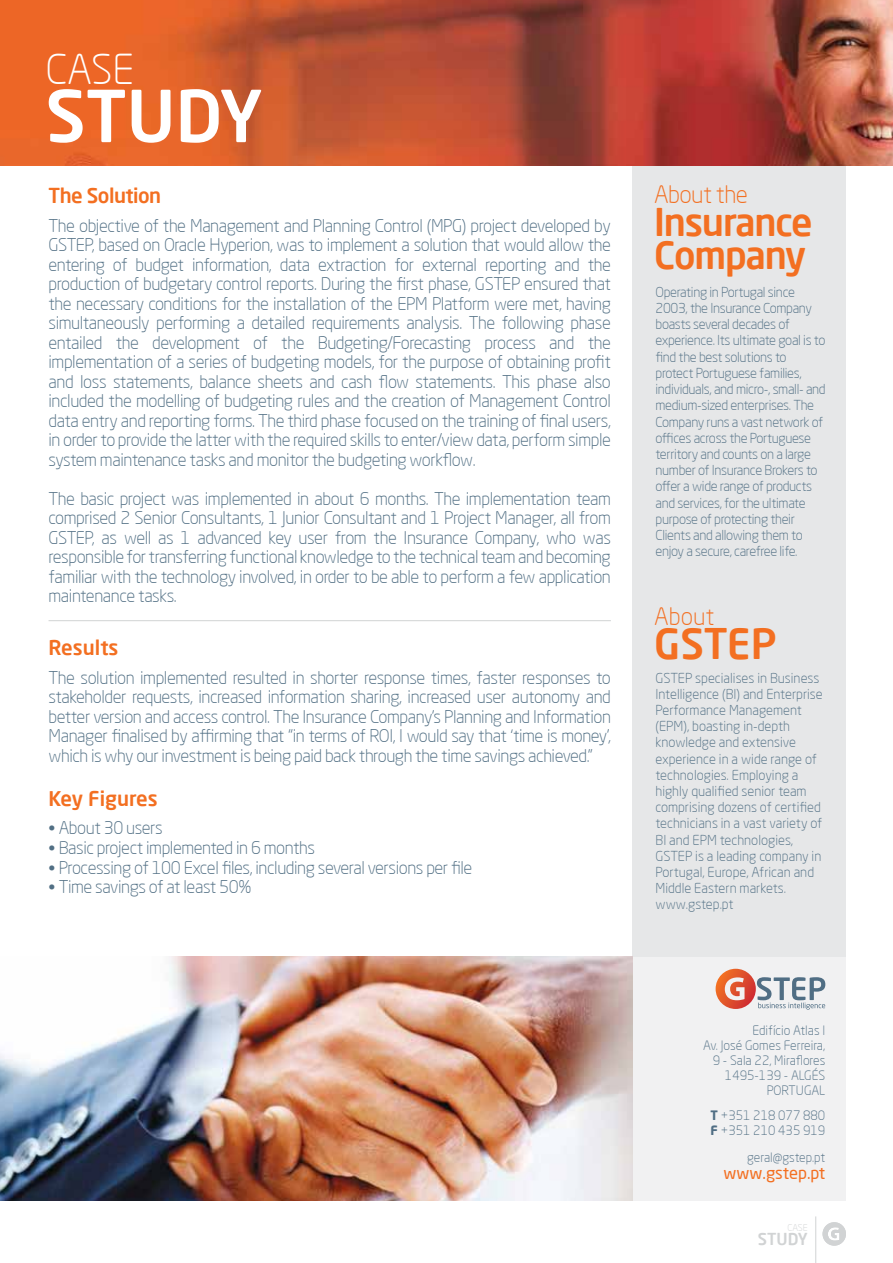
<style>
.page{position:relative;width:893px;height:1263px;background:#fff}
.page>*{position:absolute;margin:0;border:0;box-sizing:border-box;transform-origin:0 0}
.t1{font:500 70.65px "Neo Sans Pro";color:#fff}
.t2{font:500 41.4px "Neo Sans Pro";color:#f36f21}
.t3{font:300 40.5px "Neo Sans Pro";color:#fff}
.t4{font:500 37.5px/33px "Neo Sans Pro";letter-spacing:-.03em;color:#f36f21}
.t5{font:300 23.7px "Neo Sans Pro";letter-spacing:-.025em;color:#f36f21}
.t6{font:500 20.25px "Neo Sans Pro";color:#f36f21}
.t7{font:500 20.25px "Neo Sans Pro";letter-spacing:-.02em;color:#f36f21}
.t8{font:300 17.25px/19.5px "Neo Sans Pro";letter-spacing:-.025em;color:#516f84;text-align:justify}
.t9{font:16.5px "Neo Sans Pro";color:#f36f21}
.t10{font:500 16.2px "Neo Sans Pro";color:#d1d3d4}
.t11{font:300 13.5px/16.2px "Neo Sans Pro";letter-spacing:-.025em;color:#516f84}
.t12{font:300 13.5px/16.2px "Neo Sans Pro";color:#516f84}
.t13{font:300 12.75px/15px "Neo Sans Pro";color:#516f84;text-align:right}
.t14{font:300 9.3px "Neo Sans Pro";color:#d1d3d4}
.s1{font-size:16.5px}
.s2{font-weight:700;color:#506e84}
</style>
<div class="page">
<div style="left:632px;top:0;width:213px;height:957px;background:#e6e7e8"></div>
<div style="left:632px;top:957px;width:213px;height:243px;background:#f1f1f2"></div>
<img style="left:0;top:957px;width:632px;height:243px">
<hr style="left:49px;top:620px;width:562px;height:1px;background:#d1d3d4">
<img style="left:0;top:0;width:893px;height:165px">
<svg style="left:822px;top:1222px;width:24px;height:24px"></svg>
<hr style="left:815px;top:1216px;width:1px;height:47px;background:#d1d3d4">
<svg style="left:716px;top:969px;width:109px;height:41px"></svg>
<h3 class="t3" style="left:46px;top:45px;width:90px">CASE</h3>
<h1 class="t1" style="left:46px;top:72px;width:219px">STUDY</h1>
<p class="t7" style="left:49px;top:183px;width:114px">The Solution</p>
<p class="t8" style="left:49px;top:215px;width:564px">The objective of the Management and Planning Control (MPG) project developed by GSTEP, based on Oracle Hyperion, was to implement a solution that would allow the entering of budget information, data extraction for external reporting and the production of budgetary control reports. During the first phase, GSTEP ensured that the necessary conditions for the installation of the EPM Platform were met, having simultaneously performing a detailed requirements analysis. The following phase entailed the development of the Budgeting/Forecasting process and the implementation of a series of budgeting models, for the purpose of obtaining profit and loss statements, balance sheets and cash flow statements. This phase also included the modelling of budgeting rules and the creation of Management Control data entry and reporting forms. The third phase focused on the training of final users, in order to provide the latter with the required skills to enter/view data, perform simple system maintenance tasks and monitor the budgeting workflow.</p>
<p class="t8" style="left:49px;top:488px;width:564px">The basic project was implemented in about 6 months. The implementation team comprised 2 Senior Consultants, 1 Junior Consultant and 1 Project Manager, all from GSTEP, as well as 1 advanced key user from the Insurance Company, who was responsible for transferring functional knowledge to the technical team and becoming familiar with the technology involved, in order to be able to perform a few application maintenance tasks.</p>
<p class="t6" style="left:49px;top:635px;width:71px">Results</p>
<p class="t8" style="left:49px;top:667px;width:564px">The solution implemented resulted in shorter response times, faster responses to stakeholder requests, increased information sharing, increased user autonomy and better version and access control. The Insurance Company’s Planning and Information Manager finalised by affirming that “in terms of ROI, I would say that ‘time is money’, which is why our investment is being paid back through the time savings achieved.”</p>
<p class="t6" style="left:49px;top:786px;width:111px">Key Figures</p>
<p class="t8" style="left:49px;top:818px;width:116px"><span class="s1">•</span> About 30 users</p>
<p class="t8" style="left:49px;top:838px;width:268px"><span class="s1">•</span> Basic project implemented in 6 months</p>
<p class="t8" style="left:49px;top:857px;width:425px"><span class="s1">•</span> Processing of 100 Excel files, including several versions per file</p>
<p class="t8" style="left:49px;top:877px;width:204px"><span class="s1">•</span> Time savings of at least 50%</p>
<h3 class="t5" style="left:654px;top:179px;width:95px">About the</h3>
<h3 class="t4" style="left:654px;top:204px;width:160px">Insurance<br>Company</h3>
<p class="t11" style="left:655px;top:284px;width:172px">Operating in Portugal since<br>2003, the Insurance Company boasts several decades of experience. Its ultimate goal is to find the best solutions to protect Portuguese families, individuals, and micro-, small- and medium-sized enterprises. The<br>Company runs a vast network of offices across the Portuguese territory and counts on a large number of Insurance Brokers to offer a wide range of products and services, for the ultimate purpose of protecting their<br>Clients and allowing them to enjoy a secure, carefree life.</p>
<h3 class="t5" style="left:654px;top:602px;width:62px">About</h3>
<h2 class="t2" style="left:654px;top:618px;width:124px">GSTEP</h2>
<p class="t12" style="left:655px;top:669px;width:169px">GSTEP specialises in Business<br>Intelligence (BI) and Enterprise<br>Performance Management (EPM), boasting in-depth knowledge and extensive experience in a wide range of technologies. Employing a highly qualified senior team comprising dozens of certified technicians in a vast variety of<br>BI and EPM technologies,<br>GSTEP is a leading company in<br>Portugal, Europe, African and<br>Middle Eastern markets. www.gstep.pt</p>
<p class="t13" style="left:703px;top:1022px;width:124px">Edifício Atlas I<br>Av. José Gomes Ferreira,<br>9 - Sala 22, Miraflores<br>1495-139 - ALGÉS<br>PORTUGAL</p>
<p class="t13" style="left:710px;top:1108px;width:116px;text-align:left"><span class="s2">T</span> +351 218 077 880<br><span class="s2">F</span> +351 210 435 919</p>
<p class="t13" style="left:747px;top:1150px;width:80px">geral@gstep.pt</p>
<p class="t9" style="left:724px;top:1162px;width:103px">www.gstep.pt</p>
<p class="t14" style="left:787px;top:1222px;width:22px">CASE</p>
<p class="t10" style="left:758px;top:1228px;width:51px">STUDY</p>
</div>
